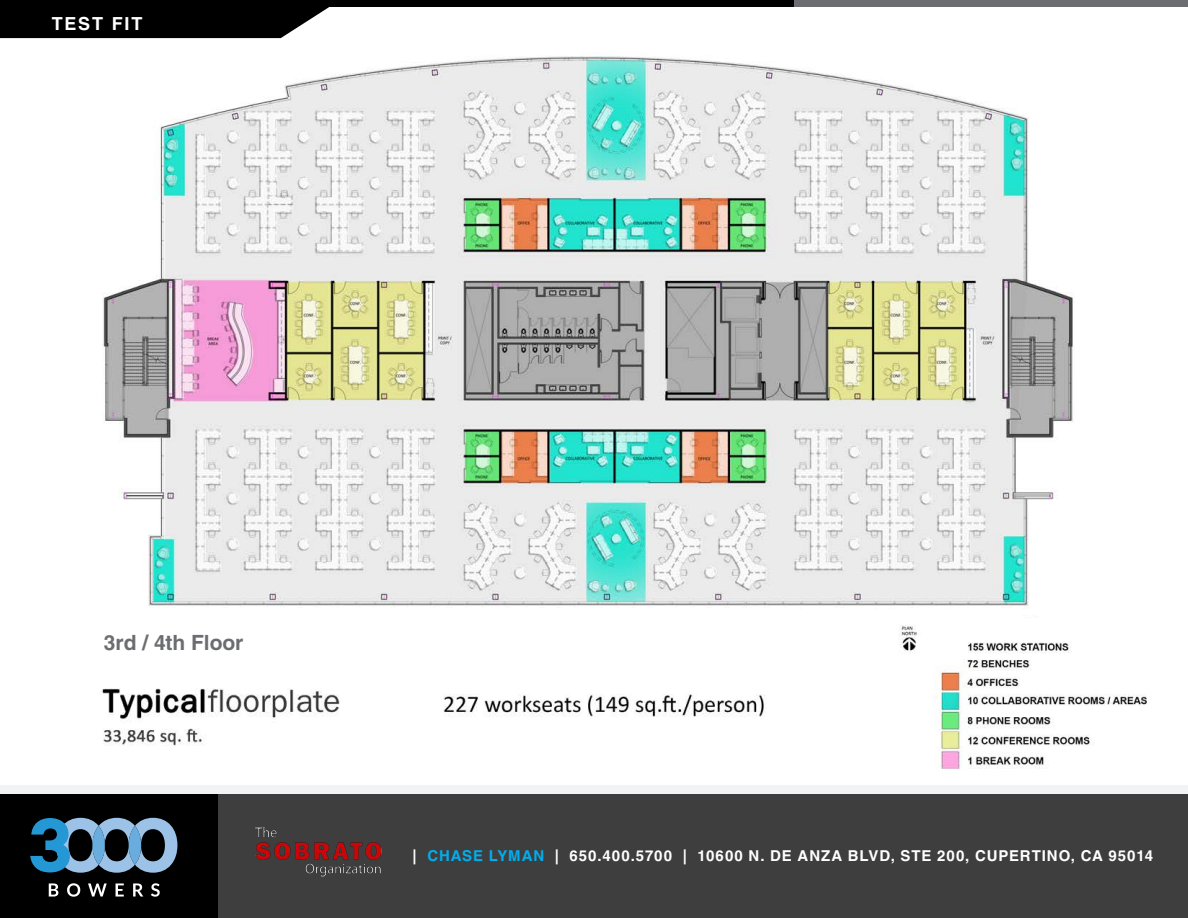
<style>
.page{position:relative;width:1188px;height:918px;background:#fff}
.page>*{position:absolute;margin:0;border:0;box-sizing:border-box;transform-origin:0 0}
.t1{font:700 21px "Helvetica LT Std";color:#6c6d70}
.t2{font:700 18px "Helvetica LT Std";letter-spacing:.1em;color:#fff}
.t3{font:700 15px "Helvetica LT Std";letter-spacing:.06em;color:#fff}
.s1{color:#00aeef}
</style>
<div class="page">
<div style="left:0;top:794px;width:1188px;height:124px;background:#000"></div>
<svg style="left:49px;top:883px;width:9px;height:14px"></svg>
<svg style="left:67px;top:883px;width:13px;height:14px"></svg>
<svg style="left:88px;top:883px;width:19px;height:14px"></svg>
<svg style="left:116px;top:883px;width:8px;height:14px"></svg>
<svg style="left:133px;top:883px;width:10px;height:14px"></svg>
<svg style="left:151px;top:883px;width:9px;height:14px"></svg>
<svg style="left:30px;top:818px;width:147px;height:55px"></svg>
<div style="left:218px;top:794px;width:970px;height:124px;background:#3e3e3f"></div>
<div style="left:0;top:0;width:796px;height:8px;background:#000"></div>
<div style="left:795px;top:0;width:393px;height:8px;background:#6c6d70"></div>
<img style="left:255px;top:827px;width:127px;height:50px">
<img style="left:102px;top:625px;width:1045px;height:144px">
<img style="left:103px;top:55px;width:970px;height:551px">
<svg style="left:0;top:7px;width:331px;height:31px;background:#131313"></svg>
<p class="t2" style="left:52px;top:13px;width:92px">TEST FIT</p>
<p class="t1" style="left:104px;top:629px;width:141px">3rd / 4th Floor</p>
<p class="t3" style="left:413px;top:846px;width:742px">| <span class="s1">CHASE LYMAN</span> | 650.400.5700 | 10600 N. DE ANZA BLVD, STE 200, CUPERTINO, CA 95014</p>
</div>
